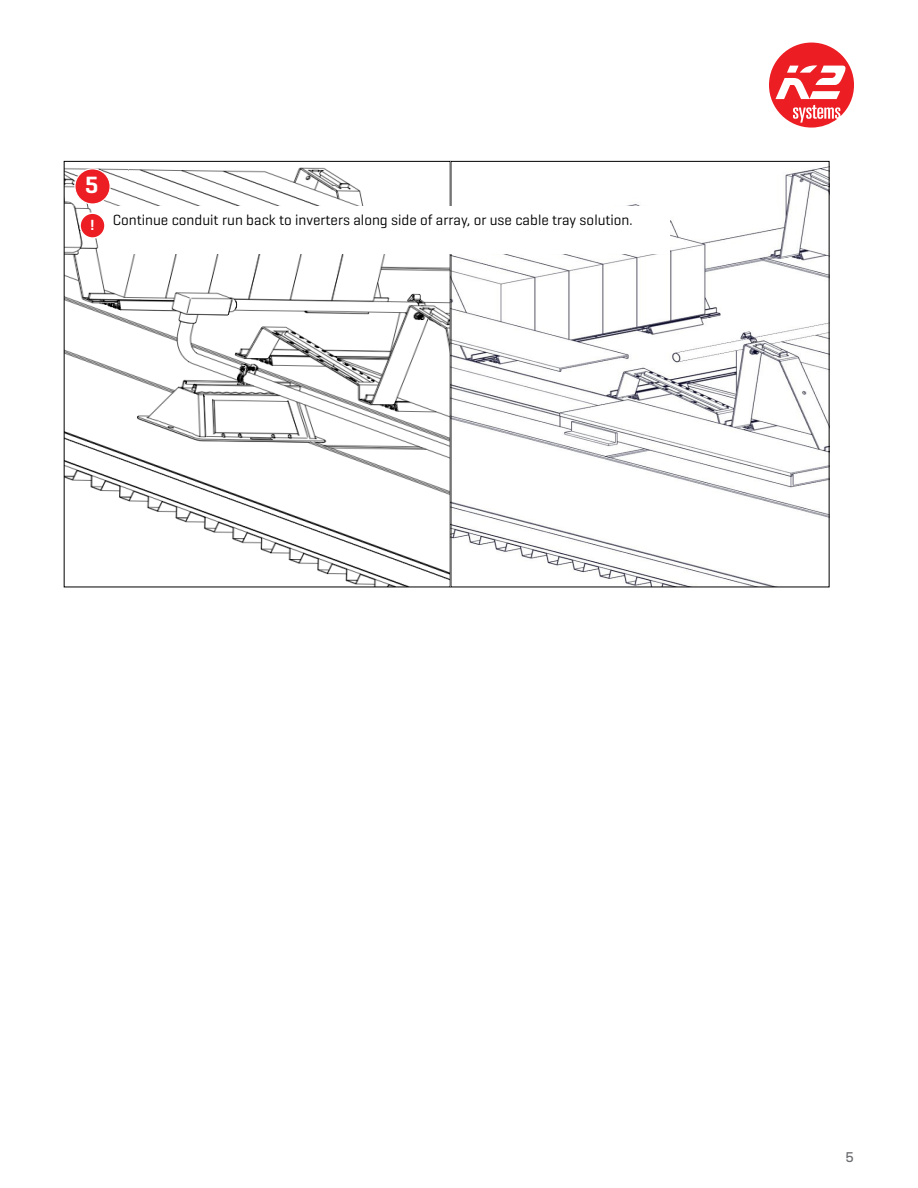
<style>
.page{position:relative;width:918px;height:1188px;background:#fff}
.page>*{position:absolute;margin:0;border:0;box-sizing:border-box;transform-origin:0 0}
.t1{font:600 24px "K2 Geogrotesque";color:#fff}
.t2{font:15px "K2 Geogrotesque";color:#000}
.t3{font:15px "K2 Halvar Mittelschrift Regular";color:#6d6e71}
.s1{font-weight:600;color:#fff}
</style>
<div class="page">
<svg style="left:769px;top:43px;width:85px;height:85px"></svg>
<img style="left:66px;top:166px;width:762px;height:419px">
<div style="left:75px;top:169px;width:35px;height:35px;background:#ed1d24;border-radius:50%"></div>
<div style="left:74px;top:168px;width:37px;height:37px;border:1px solid #fff;border-radius:50%"></div>
<div style="left:80px;top:213px;width:25px;height:25px;background:#ed1d24;border-radius:50%"></div>
<div style="left:79px;top:212px;width:27px;height:27px;border:2px solid #fff;border-radius:50%"></div>
<div style="left:111px;top:206px;width:559px;height:48px;background:#fff"></div>
<h1 class="t1" style="left:85px;top:170px;width:15px">5</h1>
<p class="t2" style="left:91px;top:211px;width:544px"><span class="s1">!</span> Continue conduit run back to inverters along side of array, or use cable tray solution.</p>
<p class="t3" style="left:846px;top:1148px;width:10px">5</p>
</div>
